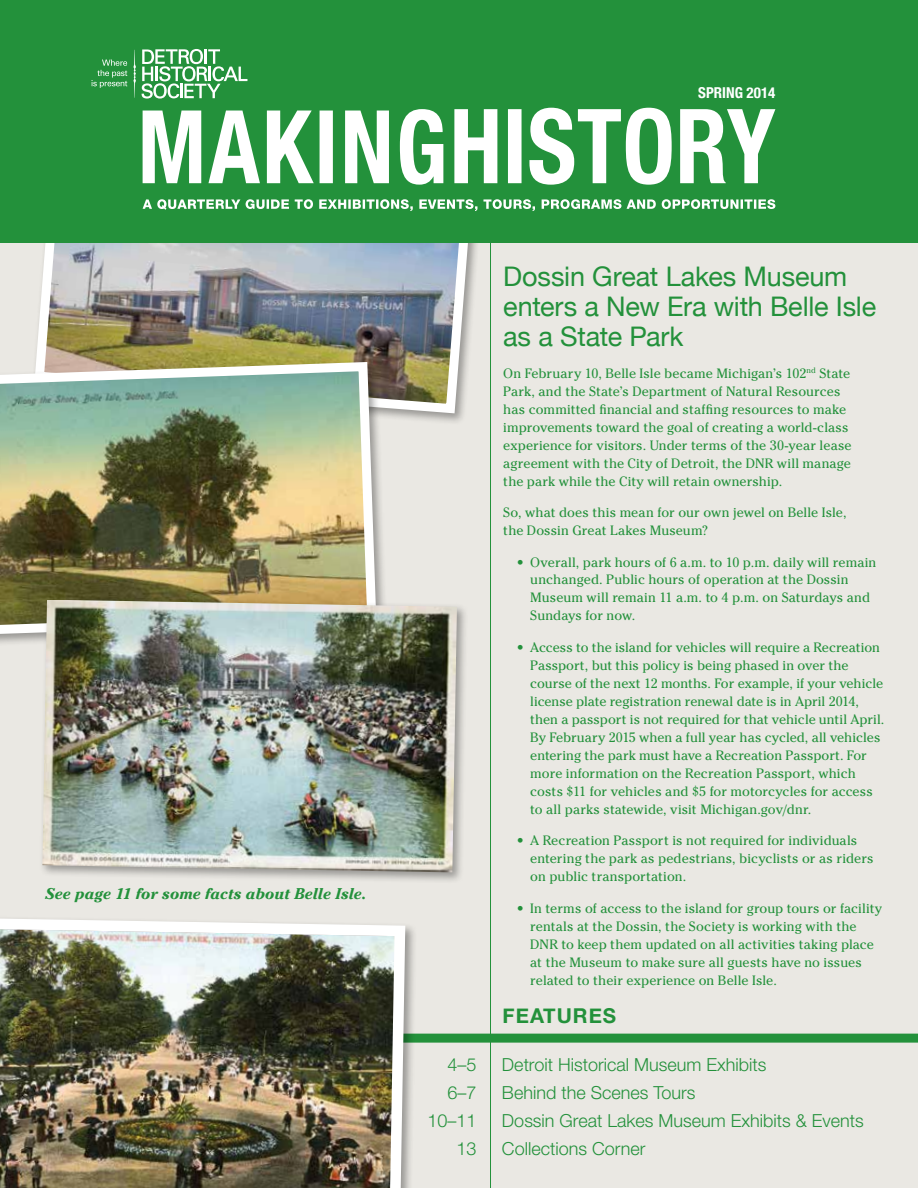
<style>
.page{position:relative;width:918px;height:1188px;background:#eae8e3}
.page>*{position:absolute;margin:0;border:0;box-sizing:border-box;transform-origin:0 0}
.t1{font:27px/30px "Helvetica Neue";letter-spacing:-.01em;color:#23913b}
.t2{font:700 20.4px "Helvetica Neue";letter-spacing:.05em;color:#23913b}
.t3{font:300 18px "Helvetica Neue";color:#23913b}
.t4{font:italic 700 15.45px "Cheltenham";letter-spacing:-.005em;color:#23913b}
.t5{font:700 condensed 15px "Helvetica Neue";color:#fff}
.t6{font:13.5px/18px "Cheltenham";letter-spacing:.005em;color:#23913b}
</style>
<div class="page">
<div style="left:0;top:1034px;width:918px;height:9px;background:#23913b"></div>
<hr style="left:490px;top:243px;width:1px;height:945px;background:#23913b">
<img style="left:37px;top:243px;width:437px;height:175px">
<div style="left:0;top:0;width:918px;height:243px;background:#23913b"></div>
<svg style="left:142px;top:49px;width:105px;height:50px"></svg>
<svg style="left:134px;top:50px;width:2px;height:48px"></svg>
<svg style="left:92px;top:60px;width:35px;height:28px"></svg>
<svg style="left:143px;top:108px;width:632px;height:77px"></svg>
<svg style="left:143px;top:199px;width:632px;height:12px"></svg>
<img style="left:0;top:357px;width:381px;height:282px">
<img style="left:0;top:919px;width:411px;height:269px">
<div style="left:39px;top:597px;width:430px;height:287px;background:#000;opacity:.35"></div>
<img style="left:42px;top:600px;width:415px;height:272px">
<p class="t5" style="left:698px;top:80px;width:79px">SPRING 2014</p>
<p class="t4" style="left:45px;top:885px;width:323px">See page 11 for some facts about Belle Isle.</p>
<h1 class="t1" style="left:503px;top:260px;width:374px">Dossin Great Lakes Museum enters a New Era with Belle Isle as a State Park</h1>
<p class="t6" style="left:503px;top:364px;width:350px">On February 10, Belle Isle became Michigan’s 102<sup>nd</sup> State Park, and the State’s Department of Natural Resources has committed financial and staffing resources to make improvements toward the goal of creating a world-class experience for visitors. Under terms of the 30-year lease agreement with the City of Detroit, the DNR will manage the park while the City will retain ownership.</p>
<p class="t6" style="left:503px;top:503px;width:345px">So, what does this mean for our own jewel on Belle Isle, the Dossin Great Lakes Museum?</p>
<p class="t6" style="left:530px;top:553px;width:348px;text-indent:-14px">• Overall, park hours of 6 a.m. to 10 p.m. daily will remain unchanged. Public hours of operation at the Dossin Museum will remain 11 a.m. to 4 p.m. on Saturdays and Sundays for now.</p>
<p class="t6" style="left:530px;top:638px;width:355px;text-indent:-14px">• Access to the island for vehicles will require a Recreation Passport, but this policy is being phased in over the course of the next 12 months. For example, if your vehicle license plate registration renewal date is in April 2014, then a passport is not required for that vehicle until April.<br>By February 2015 when a full year has cycled, all vehicles entering the park must have a Recreation Passport. For more information on the Recreation Passport, which costs $11 for vehicles and $5 for motorcycles for access to all parks statewide, visit Michigan.gov/dnr.</p>
<p class="t6" style="left:530px;top:832px;width:345px;text-indent:-14px">• A Recreation Passport is not required for individuals entering the park as pedestrians, bicyclists or as riders on public transportation.</p>
<p class="t6" style="left:530px;top:899px;width:353px;text-indent:-14px">• In terms of access to the island for group tours or facility rentals at the Dossin, the Society is working with the DNR to keep them updated on all activities taking place at the Museum to make sure all guests have no issues related to their experience on Belle Isle.</p>
<h2 class="t2" style="left:503px;top:997px;width:115px">FEATURES</h2>
<h3 class="t3" style="left:447px;top:1054px;width:31px">4–5</h3>
<h3 class="t3" style="left:502px;top:1054px;width:266px">Detroit Historical Museum Exhibits</h3>
<h3 class="t3" style="left:447px;top:1082px;width:31px">6–7</h3>
<h3 class="t3" style="left:502px;top:1082px;width:195px">Behind the Scenes Tours</h3>
<h3 class="t3" style="left:427px;top:1110px;width:51px">10–11</h3>
<h3 class="t3" style="left:502px;top:1110px;width:363px">Dossin Great Lakes Museum Exhibits &amp; Events</h3>
<h3 class="t3" style="left:456px;top:1137px;width:22px">13</h3>
<h3 class="t3" style="left:502px;top:1137px;width:145px">Collections Corner</h3>
</div>
